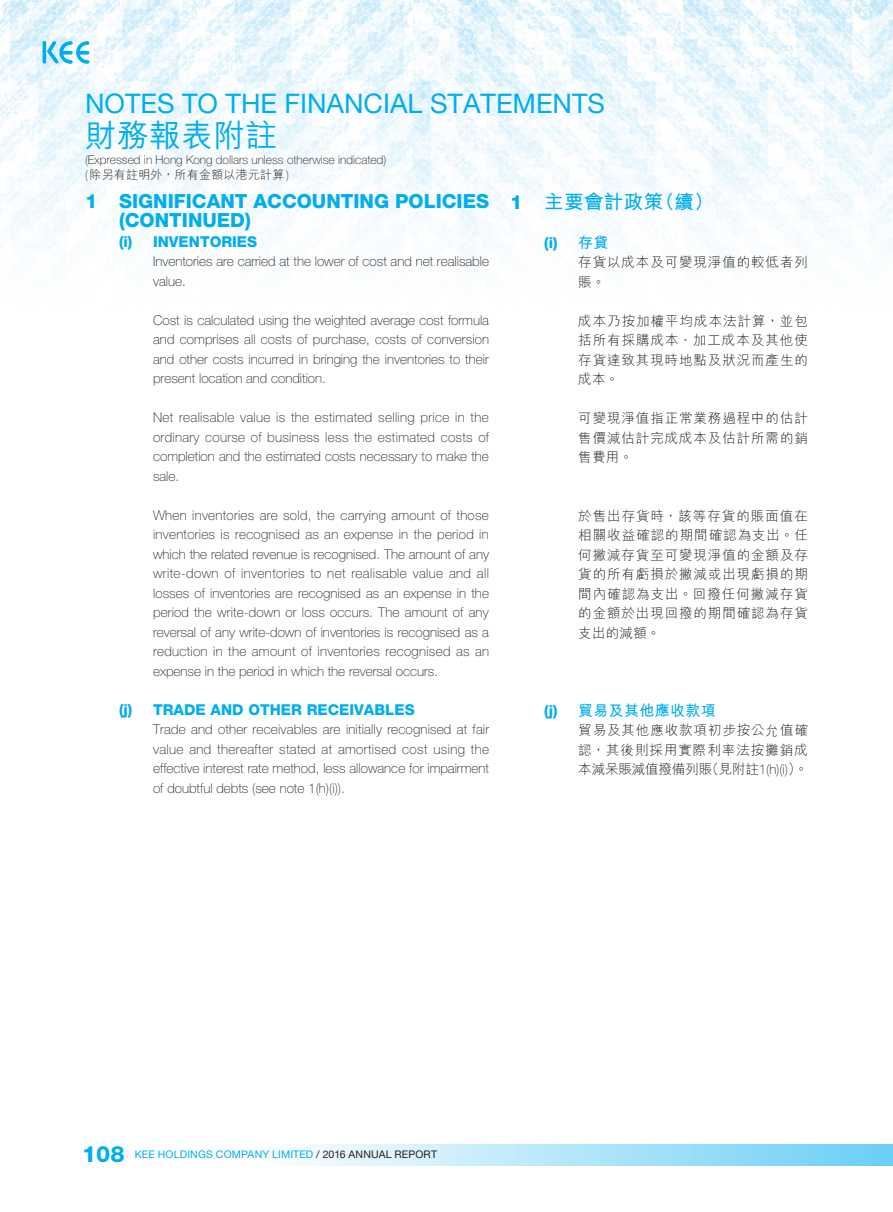
<style>
.page{position:relative;width:893px;height:1212px;background:#fff}
.page>*{position:absolute;margin:0;border:0;box-sizing:border-box;transform-origin:0 0}
.t1{font:500 31.5px "M Hei HK";letter-spacing:.02em;color:#00aeef}
.t2{font:27px "Helvetica Neue LT Std";color:#00aeef}
.t3{font:800 22.5px "Helvetica Neue LT Std";color:#00aeef}
._01_H1_E{font:800 19.5px/19.5px "Helvetica Neue LT Std";color:#00aeef}
._001_H1_C{font:700 19.5px "M Hei HK";letter-spacing:.02em;color:#00aeef}
._02_H2_E{font:800 15px "Helvetica Neue LT Std";color:#00aeef}
._002_H2_C{font:700 15px "M Hei HK";letter-spacing:.02em;color:#00aeef}
._002_H2_C-2{font:800 15px "Helvetica Neue LT Std";color:#00aeef}
._00_txt_E{font:100 13.5px/19.5px "Helvetica Neue LT Std";color:#231f20;text-align:justify}
._000_txt_C{font:300 13.5px/19.5px "M Hei HK";letter-spacing:.065em;color:#231f20;text-align:justify}
.t4{font:100 12px "Helvetica Neue LT Std";color:#231f20}
.t5{font:300 12px "M Hei HK";letter-spacing:.02em;color:#231f20}
.t6{font:10.5px "Helvetica Neue LT Std";letter-spacing:.015em;color:#00aeef}
.s1{font-family:"Helvetica Neue LT Std";font-weight:100}
.s2{font-family:"Helvetica Neue LT Std";font-weight:800}
.s3{font-family:"M Hei HK";font-weight:700}
.s4{color:#231f20}
</style>
<div class="page">
<img style="left:0;top:0;width:893px;height:272px">
<div style="left:255px;top:1144px;width:638px;height:22px;background:linear-gradient(to right,#fefefe,#6bcff6)"></div>
<svg style="left:47px;top:41px;width:43px;height:23px"></svg>
<hr style="left:43px;top:41px;width:3px;height:23px;background:#00aeef;border-radius:2px">
<h2 class="t2" style="left:85px;top:87px;width:521px">NOTES TO THE FINANCIAL STATEMENTS</h2>
<h1 class="t1" style="left:85px;top:113px;width:194px">財務報表附註</h1>
<p class="t4" style="left:85px;top:153px;width:303px">(Expressed in Hong Kong dollars unless otherwise indicated)</p>
<p class="t5" style="left:85px;top:169px;width:205px"><span class="s1">(</span>除另有註明外，所有金額以港元計算<span class="s1">)</span></p>
<p class="_01_H1_E" style="left:119px;top:191px;width:371px;text-indent:-34px">1 SIGNIFICANT ACCOUNTING POLICIES (CONTINUED)</p>
<p class="_02_H2_E" style="left:119px;top:232px;width:140px">(i) INVENTORIES</p>
<p class="_00_txt_E" style="left:153px;top:251px;width:337px">Inventories are carried at the lower of cost and net realisable value.</p>
<p class="_00_txt_E" style="left:153px;top:310px;width:338px">Cost is calculated using the weighted average cost formula and comprises all costs of purchase, costs of conversion and other costs incurred in bringing the inventories to their present location and condition.</p>
<p class="_00_txt_E" style="left:153px;top:407px;width:338px">Net realisable value is the estimated selling price in the ordinary course of business less the estimated costs of completion and the estimated costs necessary to make the sale.</p>
<p class="_00_txt_E" style="left:153px;top:505px;width:338px">When inventories are sold, the carrying amount of those inventories is recognised as an expense in the period in which the related revenue is recognised. The amount of any write-down of inventories to net realisable value and all losses of inventories are recognised as an expense in the period the write-down or loss occurs. The amount of any reversal of any write-down of inventories is recognised as a reduction in the amount of inventories recognised as an expense in the period in which the reversal occurs.</p>
<p class="_02_H2_E" style="left:119px;top:700px;width:297px">(j) TRADE AND OTHER RECEIVABLES</p>
<p class="_00_txt_E" style="left:153px;top:719px;width:338px">Trade and other receivables are initially recognised at fair value and thereafter stated at amortised cost using the effective interest rate method, less allowance for impairment of doubtful debts (see note 1(h)(i)).</p>
<p class="_001_H1_C" style="left:510px;top:187px;width:205px"><span class="s2">1</span> 主要會計政策（續）</p>
<p class="_002_H2_C-2" style="left:544px;top:233px;width:66px">(i) <span class="s3">存貸</span></p>
<p class="_000_txt_C" style="left:578px;top:252px;width:231px">存貨以成本及可變現淨值的較低者列賬。</p>
<p class="_000_txt_C" style="left:578px;top:311px;width:231px">成本乃按加權平均成本法計算，並包括所有採購成本、加工成本及其他使存貨達致其現時地點及狀況而產生的成本。</p>
<p class="_000_txt_C" style="left:578px;top:408px;width:231px">可變現淨值指正常業務過程中的估計售價減估計完成成本及估計所需的銷售費用。</p>
<p class="_000_txt_C" style="left:578px;top:506px;width:231px">於售出存貨時，該等存貨的賬面值在相關收益確認的期間確認為支出。任何撇減存貨至可變現淨值的金額及存貨的所有虧損於撇減或出現虧損的期間內確認為支出。回撥任何撇減存貨的金額於出現回撥的期間確認為存貨支出的減額。</p>
<p class="_002_H2_C" style="left:544px;top:699px;width:173px"><span class="s2">(j)</span> 貿易及其他應收款項</p>
<p class="_000_txt_C" style="left:578px;top:720px;width:231px">貿易及其他應收款項初步按公允值確認，其後則採用實際利率法按攤銷成本減呆賬減值撥備列賬（見附註<span class="s1">1(h)(i)</span>）。</p>
<h3 class="t3" style="left:82px;top:1140px;width:44px">108</h3>
<p class="t6" style="left:135px;top:1148px;width:304px">KEE HOLDINGS COMPANY LIMITED <span class="s4">/ 2016 ANNUAL REPORT</span></p>
</div>
